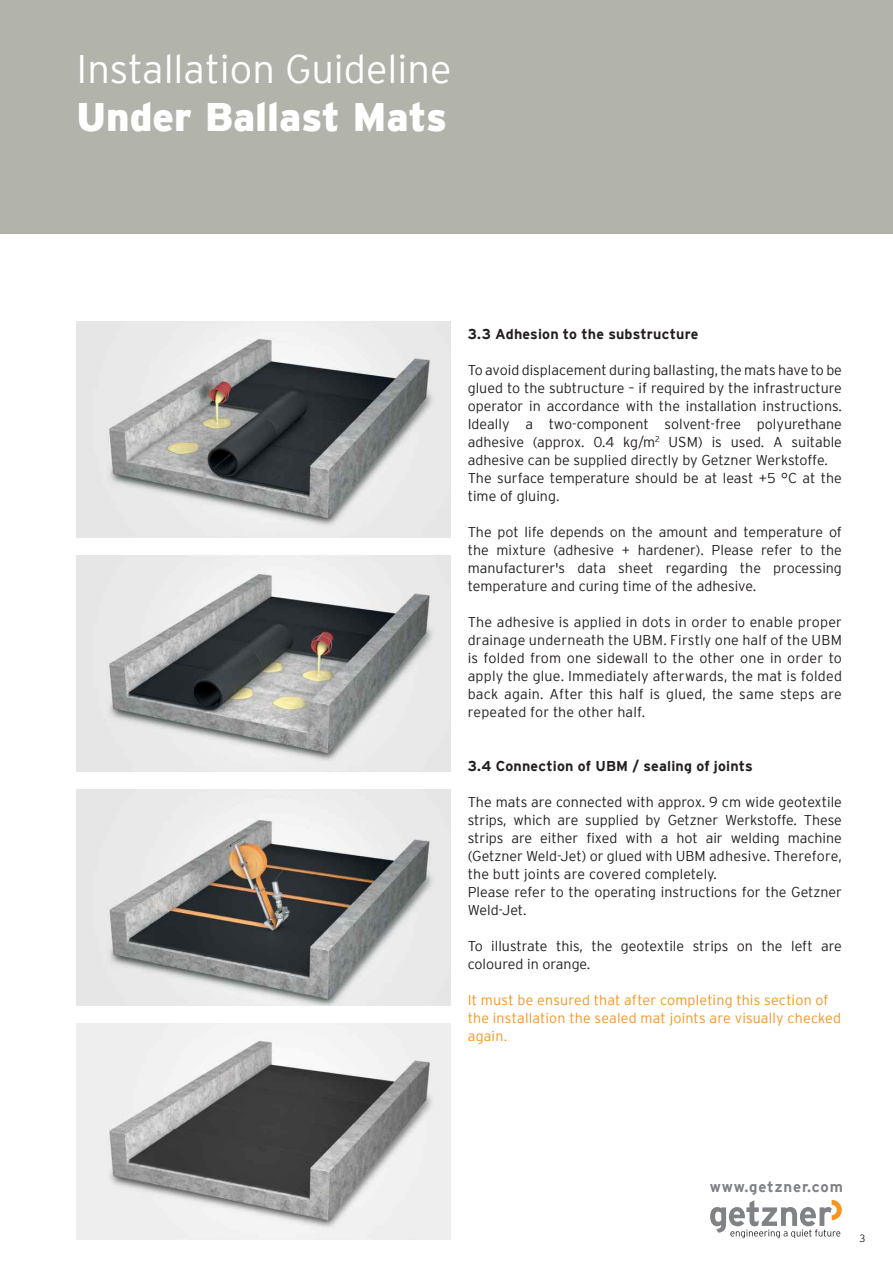
<style>
.page{position:relative;width:893px;height:1263px;background:#fff}
.page>*{position:absolute;margin:0;border:0;box-sizing:border-box;transform-origin:0 0}
.t1{font:300 39.75px "Interstate";color:#fff}
.t2{font:900 39.75px "Interstate";color:#fff}
.t3{font:700 15px "Interstate";letter-spacing:.055em;color:#808285}
.t4{font:300 14.25px/18px "Interstate";color:#231f20}
.t5{font:300 14.25px/18px "Interstate";letter-spacing:.01em;color:#f59523}
.t6{font:700 14.25px "Interstate";letter-spacing:.015em;color:#231f20}
.t7{font:300 10.5px "Interstate";color:#231f20}
</style>
<div class="page">
<svg style="left:710px;top:1200px;width:132px;height:38px"></svg>
<div style="left:0;top:0;width:893px;height:234px;background:#b2b3ab"></div>
<img style="left:77px;top:789px;width:374px;height:216px">
<img style="left:77px;top:321px;width:374px;height:216px">
<img style="left:77px;top:555px;width:374px;height:216px">
<img style="left:77px;top:1023px;width:374px;height:216px">
<h1 class="t1" style="left:77px;top:51px;width:377px">Installation Guideline</h1>
<h1 class="t2" style="left:77px;top:94px;width:372px">Under Ballast Mats</h1>
<p class="t6" style="left:468px;top:328px;width:232px">3.3 Adhesion to the substructure</p>
<p class="t4" style="left:468px;top:362px;width:376px">To avoid displacement during ballasting, the mats have to be glued to the subtructure – if required by the infrastructure operator in accordance with the installation instructions.<br>Ideally a two-component solvent-free polyurethane adhesive (approx. 0.4 kg/m<sup>2</sup> USM) is used. A suitable adhesive can be supplied directly by Getzner Werkstoffe.<br>The surface temperature should be at least +5 °C at the time of gluing.</p>
<p class="t4" style="left:468px;top:524px;width:376px;text-align:justify">The pot life depends on the amount and temperature of the mixture (adhesive + hardener). Please refer to the manufacturer's data sheet regarding the processing temperature and curing time of the adhesive.</p>
<p class="t4" style="left:468px;top:614px;width:376px;text-align:justify">The adhesive is applied in dots in order to enable proper drainage underneath the UBM. Firstly one half of the UBM is folded from one sidewall to the other one in order to apply the glue. Immediately afterwards, the mat is folded back again. After this half is glued, the same steps are repeated for the other half.</p>
<p class="t6" style="left:468px;top:760px;width:287px">3.4 Connection of UBM / sealing of joints</p>
<p class="t4" style="left:468px;top:794px;width:376px">The mats are connected with approx. 9 cm wide geotextile strips, which are supplied by Getzner Werkstoffe. These strips are either fixed with a hot air welding machine (Getzner Weld-Jet) or glued with UBM adhesive. Therefore, the butt joints are covered completely.<br>Please refer to the operating instructions for the Getzner Weld-Jet.</p>
<p class="t4" style="left:468px;top:937px;width:376px">To illustrate this, the geotextile strips on the left are coloured in orange.</p>
<p class="t5" style="left:468px;top:991px;width:375px">It must be ensured that after completing this section of the installation the sealed mat joints are visually checked again.</p>
<p class="t3" style="left:710px;top:1181px;width:135px">www.getzner.com</p>
<p class="t7" style="left:859px;top:1233px;width:7px">3</p>
</div>
